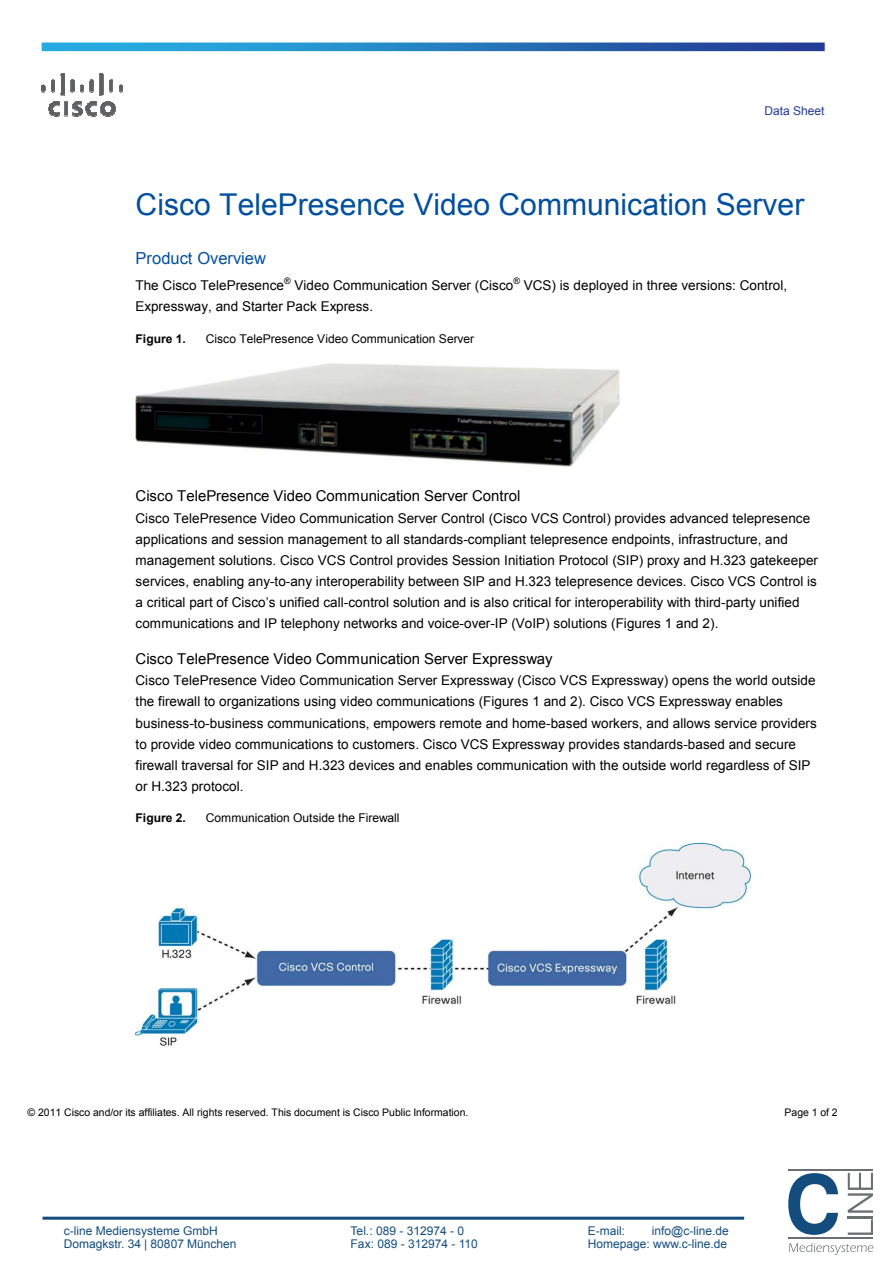
<style>
.page{position:relative;width:893px;height:1263px;background:#fff}
.page>*{position:absolute;margin:0;border:0;box-sizing:border-box;transform-origin:0 0}
.t1{font:30px "Arial";color:#024f9f}
.t2{font:16.5px "Arial";color:#024f9f}
.t3{font:15px "Arial";color:#000}
.t4{font:13.5px/21px "Arial";letter-spacing:.005em;color:#000}
.t5{font:12px/13.5px "Arial";color:#134d7e}
.t6{font:12px "Arial";letter-spacing:-.005em;color:#000}
.t7{font:700 12px "Arial";color:#000}
.t8{font:12px "Arial";letter-spacing:-.005em;color:#243c96}
.t9{font:10.5px "Arial";color:#000}
.t10{font:9px "Arial";color:#000}
</style>
<div class="page">
<svg style="left:789px;top:1243px;width:84px;height:12px"></svg>
<svg style="left:848px;top:1219px;width:25px;height:16px"></svg>
<hr style="left:848px;top:1216px;width:25px;height:2px;background:#6b6f70">
<svg style="left:848px;top:1173px;width:25px;height:40px"></svg>
<hr style="left:788px;top:1169px;width:85px;height:1px;background:#6b6f70">
<hr style="left:788px;top:1237px;width:85px;height:2px;background:#6b6f70">
<svg style="left:788px;top:1173px;width:50px;height:62px"></svg>
<hr style="left:43px;top:1217px;width:701px;height:3px;background:#134d7e">
<img style="left:42px;top:43px;width:783px;height:8px">
<svg style="left:42px;top:85px;width:3px;height:8px"></svg>
<svg style="left:51px;top:80px;width:4px;height:13px"></svg>
<svg style="left:70px;top:80px;width:4px;height:13px"></svg>
<svg style="left:80px;top:85px;width:4px;height:8px"></svg>
<svg style="left:90px;top:80px;width:3px;height:13px"></svg>
<svg style="left:109px;top:80px;width:4px;height:13px"></svg>
<svg style="left:119px;top:85px;width:4px;height:8px"></svg>
<svg style="left:61px;top:73px;width:3px;height:23px"></svg>
<svg style="left:100px;top:73px;width:3px;height:23px"></svg>
<svg style="left:49px;top:102px;width:66px;height:15px"></svg>
<img style="left:136px;top:364px;width:484px;height:103px">
<img style="left:136px;top:843px;width:614px;height:203px">
<p class="t8" style="left:764px;top:103px;width:62px">Data Sheet</p>
<p class="t1" style="left:136px;top:185px;width:670px">Cisco TelePresence Video Communication Server</p>
<p class="t2" style="left:136px;top:247px;width:132px">Product Overview</p>
<p class="t4" style="left:136px;top:275px;width:150px">The Cisco TelePresence</p>
<p class="t10" style="left:284px;top:274px;width:8px">®</p>
<p class="t10" style="left:513px;top:274px;width:8px">®</p>
<p class="t4" style="left:295px;top:275px;width:220px">Video Communication Server (Cisco</p>
<p class="t4" style="left:524px;top:275px;width:265px">VCS) is deployed in three versions: Control,</p>
<p class="t4" style="left:136px;top:296px;width:239px">Expressway, and Starter Pack Express.</p>
<p class="t7" style="left:136px;top:331px;width:52px">Figure 1.</p>
<p class="t6" style="left:206px;top:331px;width:270px">Cisco TelePresence Video Communication Server</p>
<p class="t3" style="left:136px;top:486px;width:386px">Cisco TelePresence Video Communication Server Control</p>
<p class="t4" style="left:136px;top:508px;width:684px">Cisco TelePresence Video Communication Server Control (Cisco VCS Control) provides advanced telepresence applications and session management to all standards-compliant telepresence endpoints, infrastructure, and management solutions. Cisco VCS Control provides Session Initiation Protocol (SIP) proxy and H.323 gatekeeper services, enabling any-to-any interoperability between SIP and H.323 telepresence devices. Cisco VCS Control is a critical part of Cisco’s unified call-control solution and is also critical for interoperability with third-party unified communications and IP telephony networks and voice-over-IP (VoIP) solutions (Figures 1 and 2).</p>
<p class="t3" style="left:136px;top:648px;width:419px">Cisco TelePresence Video Communication Server Expressway</p>
<p class="t4" style="left:136px;top:670px;width:683px">Cisco TelePresence Video Communication Server Expressway (Cisco VCS Expressway) opens the world outside the firewall to organizations using video communications (Figures 1 and 2). Cisco VCS Expressway enables business-to-business communications, empowers remote and home-based workers, and allows service providers to provide video communications to customers. Cisco VCS Expressway provides standards-based and secure firewall traversal for SIP and H.323 devices and enables communication with the outside world regardless of SIP or H.323 protocol.</p>
<p class="t7" style="left:136px;top:810px;width:52px">Figure 2.</p>
<p class="t6" style="left:206px;top:810px;width:195px">Communication Outside the Firewall</p>
<p class="t9" style="left:28px;top:1105px;width:442px">© 2011 Cisco and/or its affiliates. All rights reserved. This document is Cisco Public Information.</p>
<p class="t9" style="left:784px;top:1105px;width:55px">Page 1 of 2</p>
<p class="t5" style="left:588px;top:1224px;width:142px;text-align:right">info@c-line.de<br>Homepage: www.c-line.de</p>
<p class="t5" style="left:64px;top:1224px;width:174px">c-line Mediensysteme GmbH<br>Domagkstr. 34 | 80807 München</p>
<p class="t5" style="left:351px;top:1224px;width:129px">Tel.: 089 - 312974 - 0<br>Fax: 089 - 312974 - 110</p>
<p class="t5" style="left:588px;top:1224px;width:39px">E-mail:</p>
</div>
